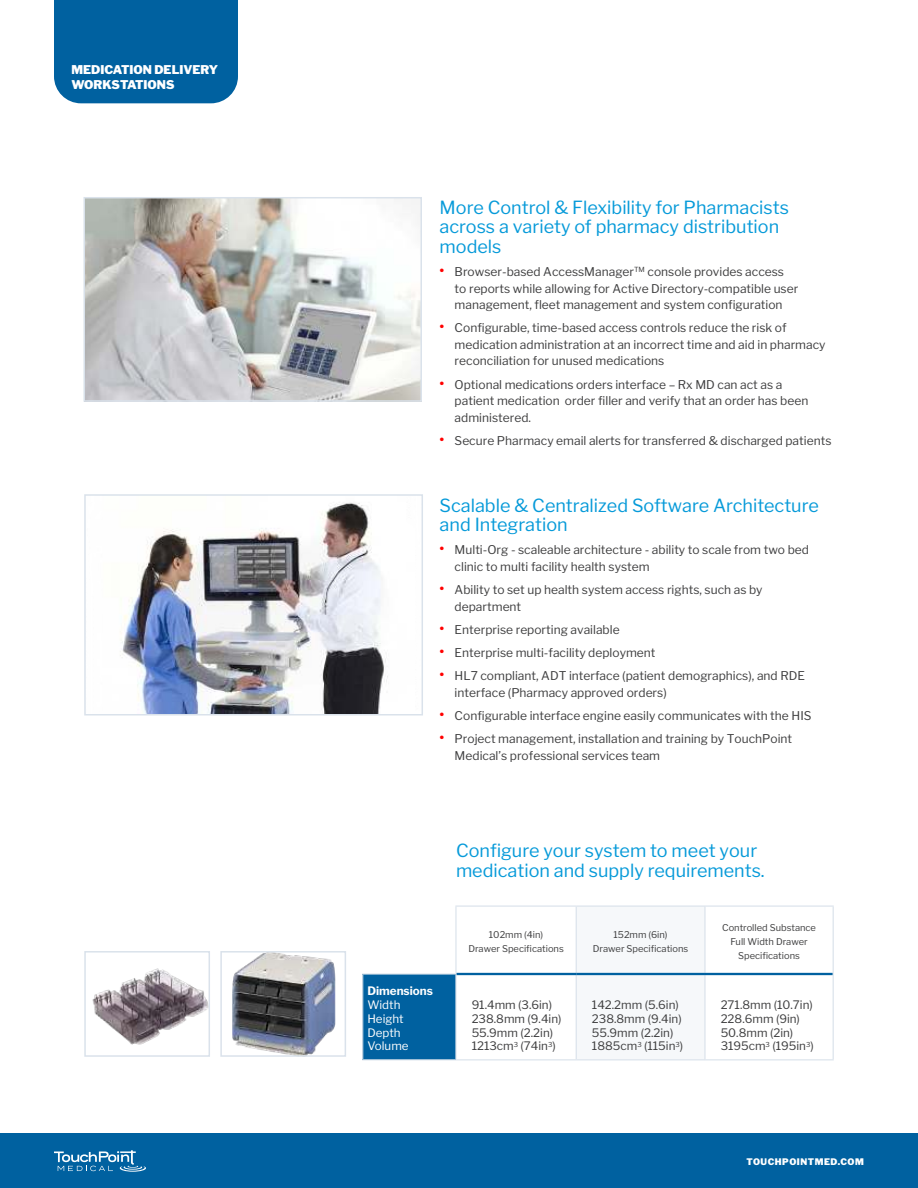
<style>
.page{position:relative;width:918px;height:1188px;background:#fff}
.page>*{position:absolute;margin:0;border:0;box-sizing:border-box;transform-origin:0 0}
.t1{font:18px/19.5px "Libre Franklin";color:#069ad9}
.t2{font:12px/16.5px "Libre Franklin";color:#3e3e3f}
.t3{font:900 12px/14.4px "Libre Franklin";color:#fff}
.t4{font:11.7px/14px "Libre Franklin";color:#3e3e3f}
.t5{font:11.7px/14px "Libre Franklin";color:#fff}
.t6{font:700 11.7px "Libre Franklin";color:#fff}
.t7{font:9.3px/14px "Libre Franklin";color:#3e3e3f;text-align:center}
.t8{font:900 9px "Libre Franklin";letter-spacing:.06em;color:#fff}
.s1{font-weight:600;font-size:15px;color:#f00}
</style>
<div class="page">
<div style="left:0;top:1134px;width:918px;height:54px;background:#0061a0"></div>
<svg style="left:54px;top:1150px;width:92px;height:22px"></svg>
<div style="left:54px;top:0;width:184px;height:103px;background:#0061a0"></div>
<svg style="left:577px;top:972px;width:127px;height:4px"></svg>
<div style="left:363px;top:974px;width:93px;height:86px;background:#0061a0"></div>
<hr style="left:455px;top:907px;width:2px;height:66px;background:#dae2eb">
<hr style="left:576px;top:907px;width:1px;height:66px;background:#dae2eb">
<hr style="left:704px;top:907px;width:2px;height:66px;background:#dae2eb">
<hr style="left:833px;top:907px;width:1px;height:67px;background:#dae2eb">
<hr style="left:455px;top:975px;width:2px;height:84px;background:#dae2eb">
<hr style="left:576px;top:975px;width:1px;height:84px;background:#dae2eb">
<hr style="left:704px;top:975px;width:2px;height:84px;background:#dae2eb">
<hr style="left:833px;top:974px;width:1px;height:85px;background:#dae2eb">
<hr style="left:455px;top:906px;width:121px;height:1px;background:#dae2eb">
<hr style="left:576px;top:906px;width:129px;height:1px;background:#dae2eb">
<hr style="left:705px;top:906px;width:129px;height:1px;background:#dae2eb">
<hr style="left:362px;top:975px;width:1px;height:84px;background:#dae2eb">
<hr style="left:362px;top:1059px;width:94px;height:1px;background:#dae2eb">
<hr style="left:456px;top:1059px;width:120px;height:1px;background:#dae2eb">
<hr style="left:576px;top:1059px;width:129px;height:1px;background:#dae2eb">
<hr style="left:705px;top:1059px;width:129px;height:1px;background:#dae2eb">
<hr style="left:362px;top:973px;width:95px;height:2px;background:#dae2eb">
<hr style="left:457px;top:973px;width:119px;height:2px;background:#0061a0">
<hr style="left:576px;top:973px;width:129px;height:2px;background:#0061a0">
<hr style="left:705px;top:973px;width:128px;height:2px;background:#0061a0">
<img style="left:232px;top:954px;width:103px;height:100px">
<div style="left:220px;top:951px;width:126px;height:106px;border:2px solid #dae2eb"></div>
<img style="left:92px;top:968px;width:115px;height:77px">
<div style="left:84px;top:951px;width:126px;height:106px;border:2px solid #dae2eb"></div>
<img style="left:86px;top:200px;width:333px;height:199px">
<div style="left:83px;top:197px;width:339px;height:205px;border:2px solid #dae2eb"></div>
<img style="left:120px;top:502px;width:268px;height:210px">
<div style="left:84px;top:494px;width:339px;height:221px;border:2px solid #dae2eb"></div>
<p class="t3" style="left:71px;top:63px;width:148px">MEDICATION DELIVERY<br>WORKSTATIONS</p>
<h1 class="t1" style="left:440px;top:198px;width:351px">More Control &amp; Flexibility for Pharmacists across a variety of pharmacy distribution models</h1>
<p class="t2" style="left:455px;top:264px;width:345px;text-indent:-15px"><span class="s1">•</span> Browser-based AccessManager<sup>TM</sup> console provides access to reports while allowing for Active Directory-compatible user management, fleet management and system configuration</p>
<p class="t2" style="left:455px;top:320px;width:372px;text-indent:-15px"><span class="s1">•</span> Configurable, time-based access controls reduce the risk of medication administration at an incorrect time and aid in pharmacy reconciliation for unused medications</p>
<p class="t2" style="left:455px;top:376px;width:355px;text-indent:-15px"><span class="s1">•</span> Optional medications orders interface – Rx MD can act as a patient medication order filler and verify that an order has been administered.</p>
<p class="t2" style="left:440px;top:433px;width:393px"><span class="s1">•</span> Secure Pharmacy email alerts for transferred &amp; discharged patients</p>
<h1 class="t1" style="left:440px;top:495px;width:381px">Scalable &amp; Centralized Software Architecture and Integration</h1>
<p class="t2" style="left:455px;top:542px;width:356px;text-indent:-15px"><span class="s1">•</span> Multi-Org - scaleable architecture - ability to scale from two bed clinic to multi facility health system</p>
<p class="t2" style="left:455px;top:582px;width:309px;text-indent:-15px"><span class="s1">•</span> Ability to set up health system access rights, such as by department</p>
<p class="t2" style="left:440px;top:621px;width:181px"><span class="s1">•</span> Enterprise reporting available</p>
<p class="t2" style="left:440px;top:645px;width:217px"><span class="s1">•</span> Enterprise multi-facility deployment</p>
<p class="t2" style="left:455px;top:668px;width:352px;text-indent:-15px"><span class="s1">•</span> HL7 compliant, ADT interface (patient demographics), and RDE interface (Pharmacy approved orders)</p>
<p class="t2" style="left:440px;top:708px;width:373px"><span class="s1">•</span> Configurable interface engine easily communicates with the HIS</p>
<p class="t2" style="left:455px;top:731px;width:339px;text-indent:-15px"><span class="s1">•</span> Project management, installation and training by TouchPoint<br>Medical’s professional services team</p>
<h1 class="t1" style="left:456px;top:841px;width:310px">Configure your system to meet your medication and supply requirements.</h1>
<p class="t7" style="left:468px;top:927px;width:97px">102mm (4in)<br>Drawer Specifications</p>
<p class="t7" style="left:593px;top:927px;width:97px">152mm (6in)<br>Drawer Specifications</p>
<p class="t7" style="left:722px;top:920px;width:95px">Controlled Substance<br>Full Width Drawer<br>Specifications</p>
<p class="t6" style="left:367px;top:983px;width:67px">Dimensions</p>
<p class="t5" style="left:367px;top:998px;width:43px">Width<br>Height<br>Depth<br>Volume</p>
<p class="t4" style="left:472px;top:997px;width:91px">91.4mm (3.6in)<br>238.8mm (9.4in)<br>55.9mm (2.2in)<br>1213cm<sup>3</sup> (74in<sup>3</sup>)</p>
<p class="t4" style="left:592px;top:997px;width:93px">142.2mm (5.6in)<br>238.8mm (9.4in)<br>55.9mm (2.2in)<br>1885cm<sup>3</sup> (115in<sup>3</sup>)</p>
<p class="t4" style="left:721px;top:997px;width:95px">271.8mm (10.7in)<br>228.6mm (9in)<br>50.8mm (2in)<br>3195cm<sup>3</sup> (195in<sup>3</sup>)</p>
<p class="t8" style="left:747px;top:1158px;width:119px">TOUCHPOINTMED.COM</p>
</div>
